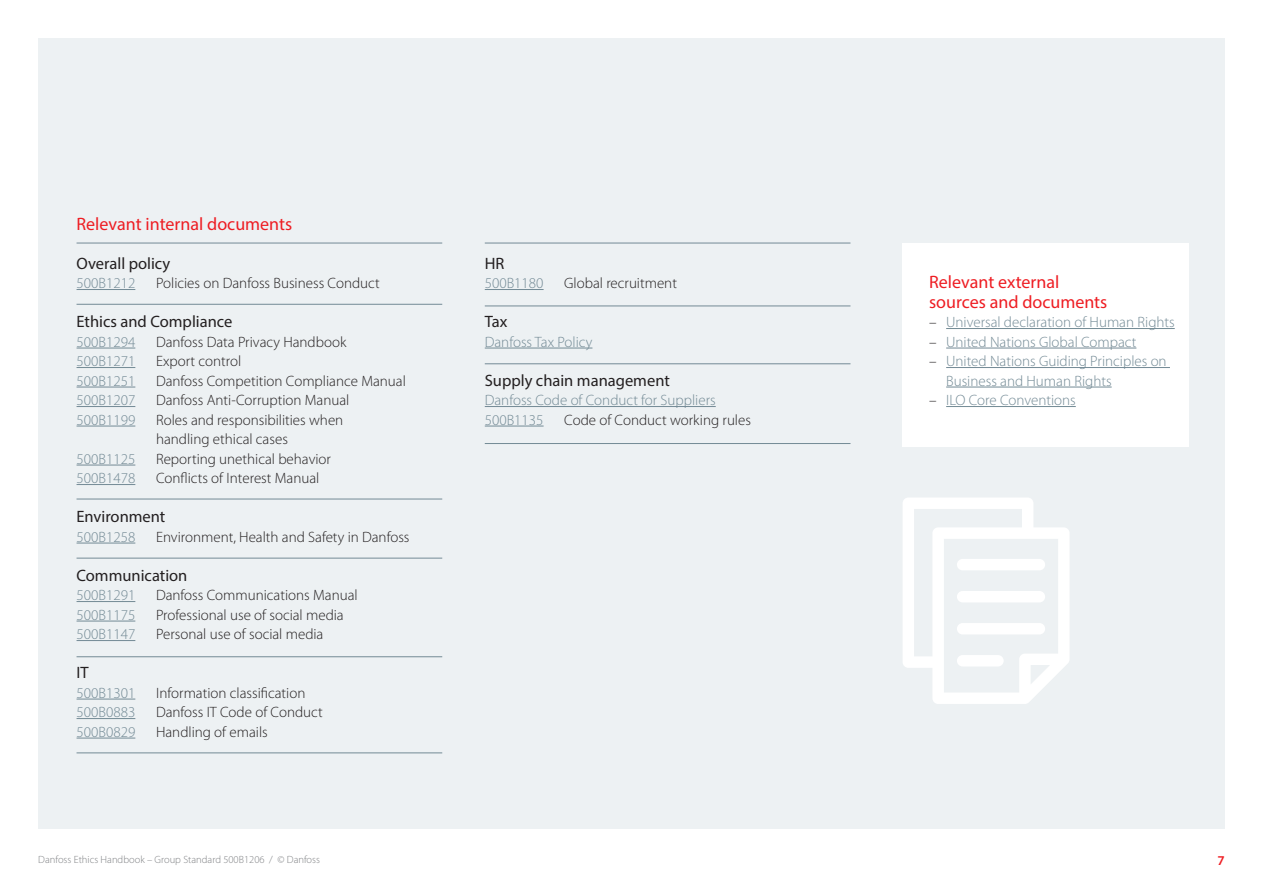
<style>
.page{position:relative;width:1263px;height:893px;background:#fff}
.page>*{position:absolute;margin:0;border:0;box-sizing:border-box;transform-origin:0 0}
.MELLEM_STOR{font:18px "Myriad Pro";color:#ee1d23}
.MELLEM{font:18px "Myriad Pro";color:#ee1d23}
.MELLEM-2{font:16.5px "Myriad Pro";color:#231f20}
.t1{font:300 15px "Myriad Pro";color:#231f20}
.t2{font:300 15px/19.5px "Myriad Pro";color:#738a95}
.Page_number{font:600 13.5px "Myriad Pro";color:#ee1d23}
.t3{font:300 10.5px "Myriad Pro";color:#808285}
.s1{color:#231f20}
</style>
<div class="page">
<div style="left:38px;top:38px;width:1187px;height:791px;background:#edf1f3"></div>
<hr style="left:77px;top:304px;width:365px;height:1px;background:#738a95">
<hr style="left:77px;top:243px;width:365px;height:1px;background:#738a95">
<hr style="left:485px;top:243px;width:365px;height:1px;background:#738a95">
<hr style="left:77px;top:499px;width:365px;height:1px;background:#738a95">
<hr style="left:77px;top:558px;width:365px;height:1px;background:#738a95">
<hr style="left:77px;top:656px;width:365px;height:1px;background:#738a95">
<hr style="left:77px;top:753px;width:365px;height:1px;background:#738a95">
<hr style="left:485px;top:306px;width:365px;height:1px;background:#738a95">
<hr style="left:485px;top:364px;width:365px;height:1px;background:#738a95">
<hr style="left:485px;top:443px;width:365px;height:1px;background:#738a95">
<hr style="left:77px;top:289px;width:58px;height:1px;background:#738a95">
<hr style="left:77px;top:348px;width:58px;height:1px;background:#738a95">
<hr style="left:77px;top:367px;width:58px;height:1px;background:#738a95">
<hr style="left:77px;top:387px;width:58px;height:1px;background:#738a95">
<hr style="left:77px;top:406px;width:58px;height:1px;background:#738a95">
<hr style="left:77px;top:426px;width:58px;height:1px;background:#738a95">
<hr style="left:77px;top:465px;width:58px;height:1px;background:#738a95">
<hr style="left:77px;top:484px;width:58px;height:1px;background:#738a95">
<hr style="left:77px;top:543px;width:58px;height:1px;background:#738a95">
<hr style="left:77px;top:601px;width:58px;height:1px;background:#738a95">
<hr style="left:77px;top:621px;width:58px;height:1px;background:#738a95">
<hr style="left:77px;top:640px;width:58px;height:1px;background:#738a95">
<hr style="left:77px;top:699px;width:58px;height:1px;background:#738a95">
<hr style="left:77px;top:718px;width:58px;height:1px;background:#738a95">
<hr style="left:77px;top:738px;width:58px;height:1px;background:#738a95">
<hr style="left:485px;top:289px;width:59px;height:1px;background:#738a95">
<hr style="left:485px;top:348px;width:107px;height:1px;background:#738a95">
<hr style="left:485px;top:406px;width:231px;height:1px;background:#738a95">
<hr style="left:485px;top:426px;width:59px;height:1px;background:#738a95">
<div style="left:902px;top:243px;width:287px;height:203px;background:#fff"></div>
<hr style="left:946px;top:328px;width:229px;height:1px;background:#738a95">
<hr style="left:946px;top:348px;width:190px;height:1px;background:#738a95">
<hr style="left:946px;top:367px;width:224px;height:1px;background:#738a95">
<hr style="left:946px;top:387px;width:166px;height:1px;background:#738a95">
<hr style="left:946px;top:406px;width:130px;height:1px;background:#738a95">
<svg style="left:903px;top:498px;width:166px;height:206px"></svg>
<div style="left:957px;top:559px;width:88px;height:11px;background:#fff;border-radius:6px"></div>
<div style="left:957px;top:591px;width:88px;height:11px;background:#fff;border-radius:6px"></div>
<div style="left:957px;top:623px;width:88px;height:11px;background:#fff;border-radius:6px"></div>
<div style="left:957px;top:655px;width:47px;height:11px;background:#fff;border-radius:6px"></div>
<p class="MELLEM" style="left:77px;top:212px;width:217px">Relevant internal documents</p>
<p class="MELLEM-2" style="left:77px;top:253px;width:95px">Overall policy</p>
<p class="t2" style="left:77px;top:274px;width:60px">500B1212</p>
<p class="t1" style="left:156px;top:275px;width:225px">Policies on Danfoss Business Conduct</p>
<p class="MELLEM-2" style="left:77px;top:311px;width:157px">Ethics and Compliance</p>
<p class="t2" style="left:77px;top:332px;width:60px">500B1294</p>
<p class="t1" style="left:156px;top:333px;width:192px">Danfoss Data Privacy Handbook</p>
<p class="t2" style="left:77px;top:352px;width:60px">500B1271</p>
<p class="t1" style="left:156px;top:353px;width:87px">Export control</p>
<p class="t2" style="left:77px;top:371px;width:60px">500B1251</p>
<p class="t1" style="left:156px;top:372px;width:251px">Danfoss Competition Compliance Manual</p>
<p class="t2" style="left:77px;top:391px;width:60px">500B1207</p>
<p class="t1" style="left:156px;top:392px;width:195px">Danfoss Anti-Corruption Manual</p>
<p class="t2" style="left:77px;top:410px;width:60px">500B1199</p>
<p class="t1" style="left:156px;top:411px;width:189px">Roles and responsibilities when</p>
<p class="t1" style="left:156px;top:431px;width:133px">handling ethical cases</p>
<p class="t2" style="left:77px;top:449px;width:60px">500B1125</p>
<p class="t1" style="left:156px;top:450px;width:176px">Reporting unethical behavior</p>
<p class="t2" style="left:77px;top:469px;width:60px">500B1478</p>
<p class="t1" style="left:156px;top:470px;width:165px">Conflicts of Interest Manual</p>
<p class="MELLEM-2" style="left:77px;top:506px;width:90px">Environment</p>
<p class="t2" style="left:77px;top:527px;width:60px">500B1258</p>
<p class="t1" style="left:156px;top:528px;width:255px">Environment, Health and Safety in Danfoss</p>
<p class="MELLEM-2" style="left:77px;top:565px;width:112px">Communication</p>
<p class="t2" style="left:77px;top:586px;width:60px">500B1291</p>
<p class="t1" style="left:156px;top:587px;width:203px">Danfoss Communications Manual</p>
<p class="t2" style="left:77px;top:605px;width:60px">500B1175</p>
<p class="t1" style="left:156px;top:606px;width:189px">Professional use of social media</p>
<p class="t2" style="left:77px;top:625px;width:60px">500B1147</p>
<p class="t1" style="left:156px;top:626px;width:169px">Personal use of social media</p>
<p class="MELLEM-2" style="left:77px;top:662px;width:14px">IT</p>
<p class="t2" style="left:77px;top:683px;width:60px">500B1301</p>
<p class="t1" style="left:156px;top:684px;width:151px">Information classification</p>
<p class="t2" style="left:77px;top:703px;width:60px">500B0883</p>
<p class="t1" style="left:156px;top:704px;width:168px">Danfoss IT Code of Conduct</p>
<p class="t2" style="left:77px;top:722px;width:60px">500B0829</p>
<p class="t1" style="left:156px;top:723px;width:113px">Handling of emails</p>
<p class="MELLEM-2" style="left:485px;top:253px;width:21px">HR</p>
<p class="t2" style="left:485px;top:274px;width:60px">500B1180</p>
<p class="t1" style="left:564px;top:275px;width:114px">Global recruitment</p>
<p class="MELLEM-2" style="left:485px;top:311px;width:24px">Tax</p>
<p class="t2" style="left:485px;top:332px;width:109px">Danfoss Tax Policy</p>
<p class="MELLEM-2" style="left:485px;top:370px;width:187px">Supply chain management</p>
<p class="t2" style="left:485px;top:391px;width:232px">Danfoss Code of Conduct for Suppliers</p>
<p class="t2" style="left:485px;top:410px;width:60px">500B1135</p>
<p class="t1" style="left:564px;top:411px;width:188px">Code of Conduct working rules</p>
<p class="MELLEM_STOR" style="left:929px;top:271px;width:132px">Relevant external</p>
<p class="MELLEM_STOR" style="left:929px;top:290px;width:180px">sources and documents</p>
<p class="t2" style="left:929px;top:313px;width:247px"><span class="s1">–</span> Universal declaration of Human Rights</p>
<p class="t2" style="left:929px;top:332px;width:209px"><span class="s1">–</span> United Nations Global Compact</p>
<p class="t2" style="left:946px;top:352px;width:222px;text-indent:-17px"><span class="s1">–</span> United Nations Guiding Principles on<br>Business and Human Rights</p>
<p class="t2" style="left:929px;top:391px;width:148px"><span class="s1">–</span> ILO Core Conventions</p>
<p class="t3" style="left:38px;top:853px;width:283px">Danfoss Ethics Handbook – Group Standard 500B1206 / © Danfoss</p>
<p class="Page_number" style="left:1217px;top:852px;width:9px">7</p>
</div>
